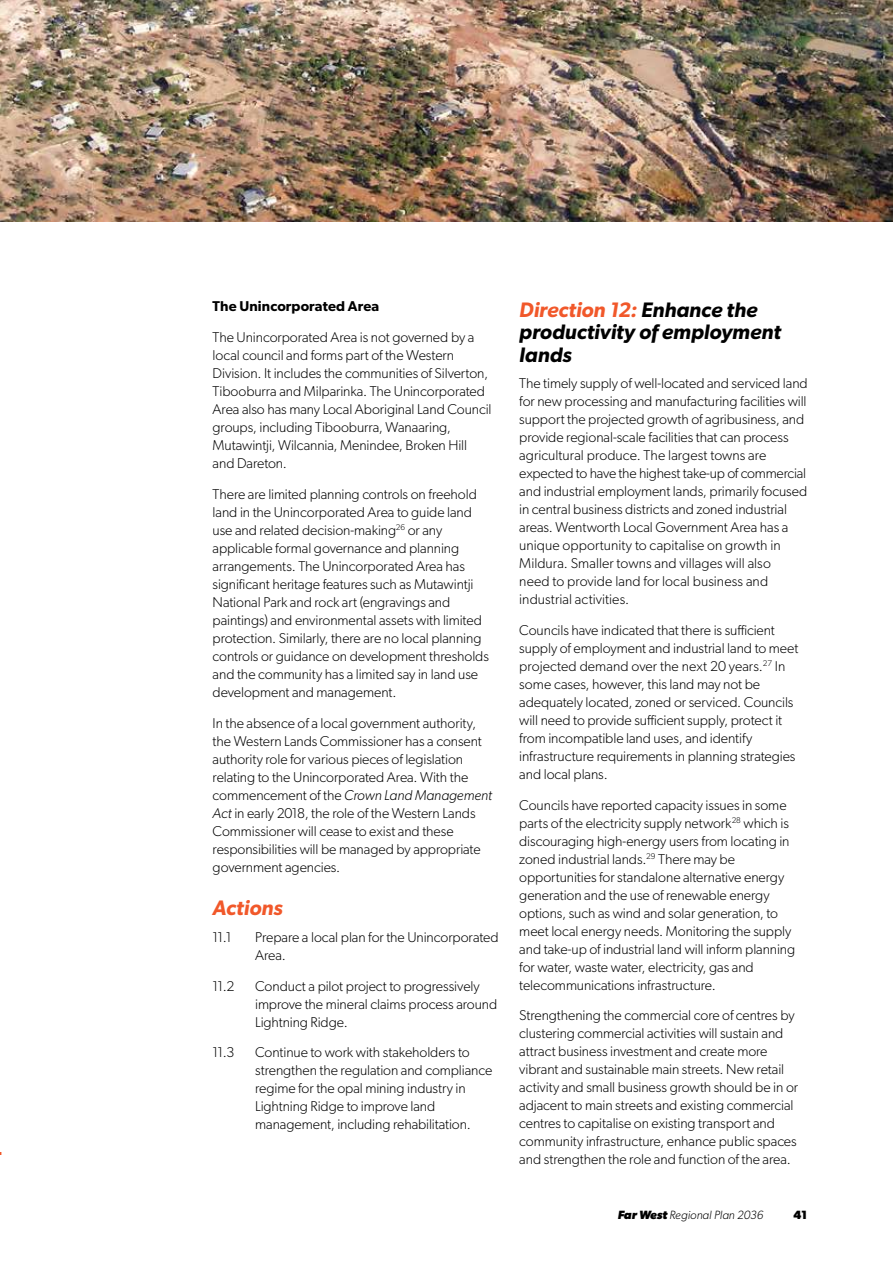
<style>
.page{position:relative;width:893px;height:1263px;background:#fff}
.page>*{position:absolute;margin:0;border:0;box-sizing:border-box;transform-origin:0 0}
.t1{font:italic 600 21px/22.5px "Gibson";color:#000}
.t2{font:italic 600 21px "Gibson";color:#f1582a}
.t3{font:300 14.25px/18px "Gibson";letter-spacing:-.005em;color:#000}
.t4{font:600 14.25px "Gibson";letter-spacing:.01em;color:#000}
.t5{font:italic 300 12px "Gibson";color:#000}
.t6{font:700 12px "Gibson";color:#000}
.s1{font-style:italic}
.s2{color:#f1582a}
.s3{font-weight:700}
</style>
<div class="page">
<img style="left:1px;top:0;width:892px;height:221px">
<p class="t4" style="left:213px;top:298px;width:168px">The Unincorporated Area</p>
<p class="t3" style="left:213px;top:328px;width:281px">The Unincorporated Area is not governed by a local council and forms part of the Western Division. It includes the communities of Silverton, Tibooburra and Milparinka. The Unincorporated Area also has many Local Aboriginal Land Council groups, including Tibooburra, Wanaaring, Mutawintji, Wilcannia, Menindee, Broken Hill and Dareton.</p>
<p class="t3" style="left:213px;top:485px;width:278px">There are limited planning controls on freehold land in the Unincorporated Area to guide land use and related decision-making<sup>26</sup> or any applicable formal governance and planning arrangements. The Unincorporated Area has significant heritage features such as Mutawintji National Park and rock art (engravings and paintings) and environmental assets with limited protection. Similarly, there are no local planning controls or guidance on development thresholds and the community has a limited say in land use development and management.</p>
<p class="t3" style="left:213px;top:713px;width:281px">In the absence of a local government authority, the Western Lands Commissioner has a consent authority role for various pieces of legislation relating to the Unincorporated Area. With the commencement of the <span class="s1">Crown Land Management Act</span> in early 2018, the role of the Western Lands Commissioner will cease to exist and these responsibilities will be managed by appropriate government agencies.</p>
<h1 class="t2" style="left:213px;top:895px;width:71px">Actions</h1>
<p class="t3" style="left:213px;top:928px;width:21px">11.1</p>
<p class="t3" style="left:255px;top:928px;width:245px">Prepare a local plan for the Unincorporated<br>Area.</p>
<p class="t3" style="left:213px;top:976px;width:23px">11.2</p>
<p class="t3" style="left:255px;top:976px;width:244px">Conduct a pilot project to progressively improve the mineral claims process around<br>Lightning Ridge.</p>
<p class="t3" style="left:213px;top:1043px;width:23px">11.3</p>
<p class="t3" style="left:255px;top:1043px;width:239px">Continue to work with stakeholders to strengthen the regulation and compliance regime for the opal mining industry in Lightning Ridge to improve land management, including rehabilitation.</p>
<h1 class="t1" style="left:519px;top:298px;width:263px"><span class="s2">Direction 12:</span> Enhance the productivity of employment lands</h1>
<p class="t3" style="left:519px;top:374px;width:290px">The timely supply of well-located and serviced land for new processing and manufacturing facilities will support the projected growth of agribusiness, and provide regional-scale facilities that can process agricultural produce. The largest towns are expected to have the highest take-up of commercial and industrial employment lands, primarily focused in central business districts and zoned industrial areas. Wentworth Local Government Area has a unique opportunity to capitalise on growth in Mildura. Smaller towns and villages will also<br>need to provide land for local business and industrial activities.</p>
<p class="t3" style="left:519px;top:621px;width:281px">Councils have indicated that there is sufficient supply of employment and industrial land to meet projected demand over the next 20 years.<sup>27</sup> In some cases, however, this land may not be adequately located, zoned or serviced. Councils will need to provide sufficient supply, protect it from incompatible land uses, and identify infrastructure requirements in planning strategies and local plans.</p>
<p class="t3" style="left:519px;top:795px;width:278px">Councils have reported capacity issues in some parts of the electricity supply network<sup>28</sup> which is discouraging high-energy users from locating in zoned industrial lands.<sup>29</sup> There may be opportunities for standalone alternative energy generation and the use of renewable energy options, such as wind and solar generation, to meet local energy needs. Monitoring the supply and take-up of industrial land will inform planning for water, waste water, electricity, gas and telecommunications infrastructure.</p>
<p class="t3" style="left:519px;top:1006px;width:280px">Strengthening the commercial core of centres by clustering commercial activities will sustain and attract business investment and create more vibrant and sustainable main streets. New retail activity and small business growth should be in or adjacent to main streets and existing commercial centres to capitalise on existing transport and community infrastructure, enhance public spaces and strengthen the role and function of the area.</p>
<p class="t5" style="left:618px;top:1208px;width:147px"><span class="s3">Far West</span> Regional Plan 2036</p>
<p class="t6" style="left:793px;top:1208px;width:15px">41</p>
</div>
